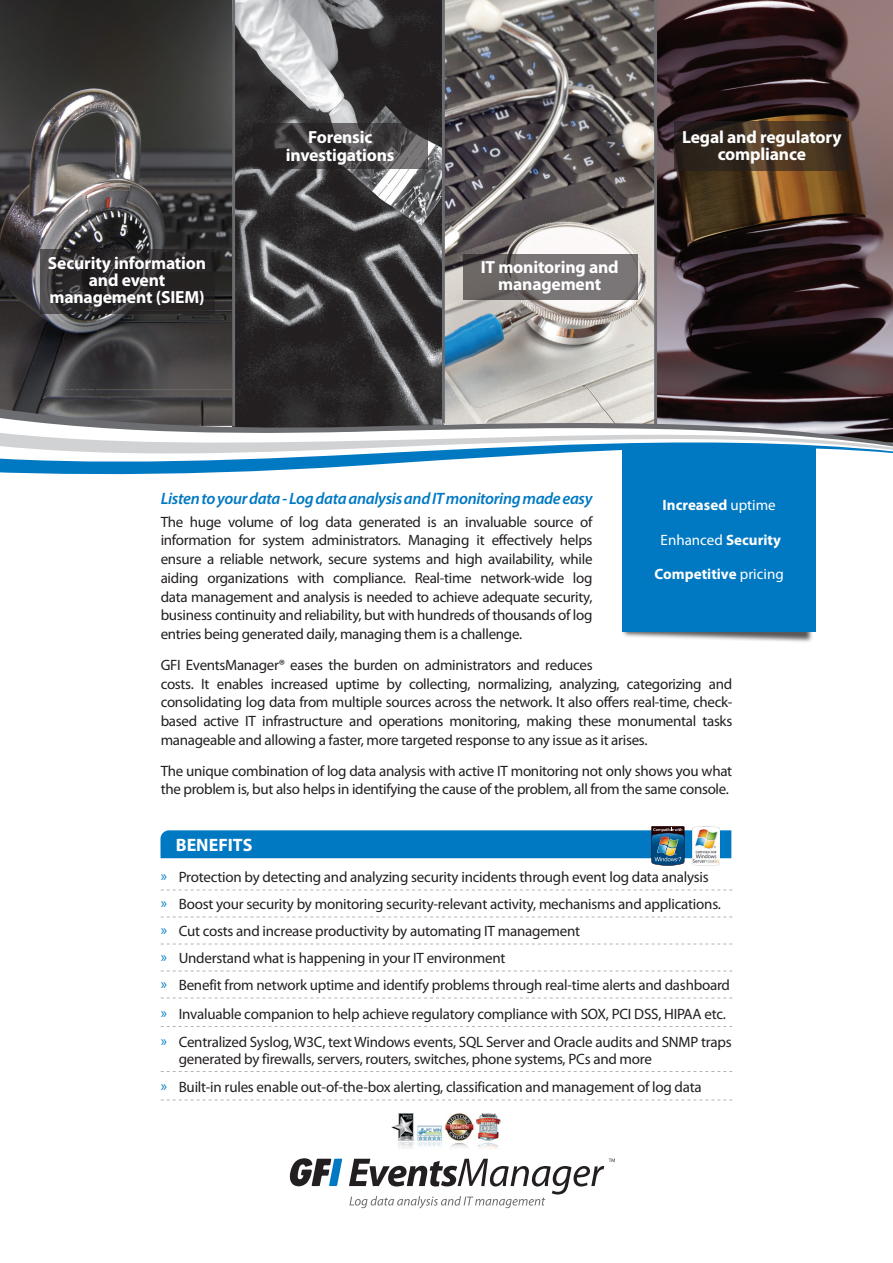
<style>
.page{position:relative;width:893px;height:1263px;background:#fff}
.page>*{position:absolute;margin:0;border:0;box-sizing:border-box;transform-origin:0 0}
.t1{font:700 18px "Myriad Pro";color:#fff}
.t2{font:700 17.55px/17.1px "Myriad Pro";letter-spacing:-.01em;color:#fff;text-align:center}
.t3{font:italic 600 16.5px "Myriad Pro";letter-spacing:-.02em;color:#0079c2}
.t4{font:15px/18.8px "Myriad Pro";letter-spacing:-.02em;color:#231f20}
.t5{font:700 15px "Myriad Pro";color:#fff}
.t6{font:15px "Myriad Pro";color:#fff}
.s1{font-weight:400}
.s2{font-weight:700}
.s3{color:#0079c2}
</style>
<div class="page">
<img style="left:0;top:0;width:232px;height:388px">
<svg style="left:40px;top:249px;width:174px;height:64px;background:#2d2b2c"></svg>
<img style="left:657px;top:0;width:236px;height:388px">
<svg style="left:674px;top:121px;width:174px;height:49px;background:#3c2d1f"></svg>
<img style="left:235px;top:0;width:207px;height:388px">
<svg style="left:253px;top:124px;width:174px;height:45px;background:#413e3f"></svg>
<img style="left:445px;top:0;width:209px;height:388px">
<svg style="left:463px;top:254px;width:174px;height:45px;background:#716d6d"></svg>
<hr style="left:232px;top:0;width:3px;height:427px;background:#6c6d70">
<hr style="left:442px;top:0;width:3px;height:423px;background:#6c6d70">
<hr style="left:654px;top:0;width:3px;height:429px;background:#6c6d70">
<svg style="left:0;top:388px;width:893px;height:41px;background:#656161"></svg>
<div style="left:621px;top:459px;width:192px;height:184px;background:#231f20;opacity:.75"></div>
<svg style="left:0;top:429px;width:893px;height:201px"></svg>
<div style="left:622px;top:447px;width:194px;height:185px;background:#0079c2"></div>
<svg style="left:160px;top:826px;width:571px;height:40px"></svg>
<img style="left:692px;top:826px;width:27px;height:40px">
<img style="left:392px;top:1113px;width:109px;height:36px">
<svg style="left:161px;top:890px;width:571px;height:1px"></svg>
<svg style="left:161px;top:917px;width:571px;height:1px"></svg>
<svg style="left:161px;top:944px;width:571px;height:1px"></svg>
<svg style="left:161px;top:971px;width:571px;height:1px"></svg>
<svg style="left:161px;top:998px;width:571px;height:1px"></svg>
<svg style="left:161px;top:1026px;width:571px;height:1px"></svg>
<svg style="left:161px;top:1071px;width:571px;height:1px"></svg>
<svg style="left:161px;top:1100px;width:571px;height:1px"></svg>
<svg style="left:290px;top:1158px;width:52px;height:28px"></svg>
<svg style="left:349px;top:1159px;width:266px;height:49px"></svg>
<p class="t2" style="left:48px;top:254px;width:160px">Security information and event management (SIEM)</p>
<p class="t2" style="left:286px;top:128px;width:110px">Forensic investigations</p>
<p class="t2" style="left:481px;top:258px;width:140px">IT monitoring and management</p>
<p class="t2" style="left:682px;top:127px;width:161px;line-height:17.5px">Legal and regulatory compliance</p>
<p class="t3" style="left:161px;top:487px;width:433px">Listen to your data - Log data analysis and IT monitoring made easy</p>
<p class="t4" style="left:161px;top:512px;width:433px;text-align:justify">The huge volume of log data generated is an invaluable source of information for system administrators. Managing it effectively helps ensure a reliable network, secure systems and high availability, while aiding organizations with compliance. Real-time network-wide log data management and analysis is needed to achieve adequate security, business continuity and reliability, but with hundreds of thousands of log entries being generated daily, managing them is a challenge.</p>
<p class="t4" style="left:161px;top:655px;width:573px">GFI EventsManager® eases the burden on administrators and reduces<br>costs. It enables increased uptime by collecting, normalizing, analyzing, categorizing and consolidating log data from multiple sources across the network. It also offers real-time, check&shy;based active IT infrastructure and operations monitoring, making these monumental tasks manageable and allowing a faster, more targeted response to any issue as it arises.</p>
<p class="t4" style="left:161px;top:761px;width:573px">The unique combination of log data analysis with active IT monitoring not only shows you what the problem is, but also helps in identifying the cause of the problem, all from the same console.</p>
<p class="t5" style="left:663px;top:496px;width:115px">Increased <span class="s1">uptime</span></p>
<p class="t6" style="left:661px;top:531px;width:122px">Enhanced <span class="s2">Security</span></p>
<p class="t5" style="left:655px;top:565px;width:131px">Competitive <span class="s1">pricing</span></p>
<p class="t1" style="left:176px;top:833px;width:78px">BENEFITS</p>
<p class="t4" style="left:161px;top:863px;width:571px;line-height:27px"><span class="s3">Ů</span> Protection by detecting and analyzing security incidents through event log data analysis<br><span class="s3">Ů</span> Boost your security by monitoring security-relevant activity, mechanisms and applications.<br><span class="s3">Ů</span> Cut costs and increase productivity by automating IT management<br><span class="s3">Ů</span> Understand what is happening in your IT environment<br><span class="s3">Ů</span> Benefit from network uptime and identify problems through real-time alerts and dashboard</p>
<p class="t4" style="left:161px;top:999px;width:572px;line-height:28.5px"><span class="s3">Ů</span> Invaluable companion to help achieve regulatory compliance with SOX, PCI DSS, HIPAA etc.<br><span class="s3">Ů</span> Centralized Syslog, W3C, text Windows events, SQL Server and Oracle audits and SNMP traps</p>
<p class="t4" style="left:161px;top:1044px;width:543px;line-height:28.5px;text-indent:18px">generated by firewalls, servers, routers, switches, phone systems, PCs and more<br><span class="s3">Ů</span> Built-in rules enable out-of-the-box alerting, classification and management of log data</p>
</div>
